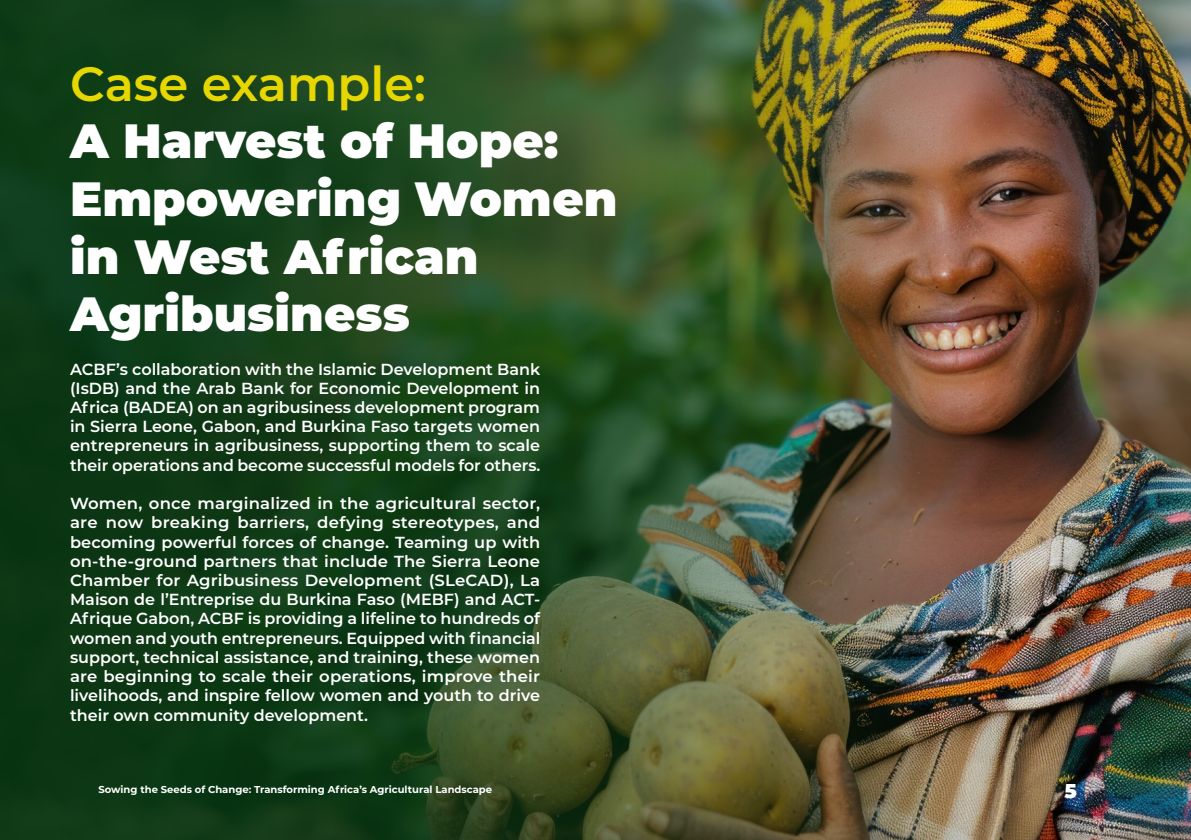
<style>
.page{position:relative;width:1191px;height:840px;background:#fff}
.page>*{position:absolute;margin:0;border:0;box-sizing:border-box;transform-origin:0 0}
.t1{font:900 48px/57.6px "Montserrat";color:#fff}
.t2{font:600 48px "Montserrat";color:#e7d701}
.t3{font:900 20px "Montserrat";color:#fff}
.t4{font:600 16px/19.2px "Montserrat";letter-spacing:-.005em;color:#fff;text-align:justify}
.t5{font:700 10px "Montserrat";color:#fff}
</style>
<div class="page">
<img style="left:965px;top:0;width:226px;height:839px">
<img style="left:0;top:0;width:965px;height:839px">
<p class="t2" style="left:70px;top:49px;width:357px">Case example:</p>
<p class="t1" style="left:70px;top:109px;width:549px">A Harvest of Hope:<br>Empowering Women in West African<br>Agribusiness</p>
<p class="t4" style="left:70px;top:358px;width:472px">ACBF’s collaboration with the Islamic Development Bank (IsDB) and the Arab Bank for Economic Development in Africa (BADEA) on an agribusiness development program in Sierra Leone, Gabon, and Burkina Faso targets women entrepreneurs in agribusiness, supporting them to scale their operations and become successful models for others.</p>
<p class="t4" style="left:70px;top:493px;width:472px">Women, once marginalized in the agricultural sector, are now breaking barriers, defying stereotypes, and becoming powerful forces of change. Teaming up with on-the-ground partners that include The Sierra Leone Chamber for Agribusiness Development (SLeCAD), La Maison de l’Entreprise du Burkina Faso (MEBF) and ACT-Afrique Gabon, ACBF is providing a lifeline to hundreds of women and youth entrepreneurs. Equipped with financial support, technical assistance, and training, these women are beginning to scale their operations, improve their livelihoods, and inspire fellow women and youth to drive their own community development.</p>
<p class="t5" style="left:98px;top:782px;width:395px">Sowing the Seeds of Change: Transforming Africa’s Agricultural Landscape</p>
<p class="t3" style="left:1064px;top:775px;width:14px">5</p>
</div>
